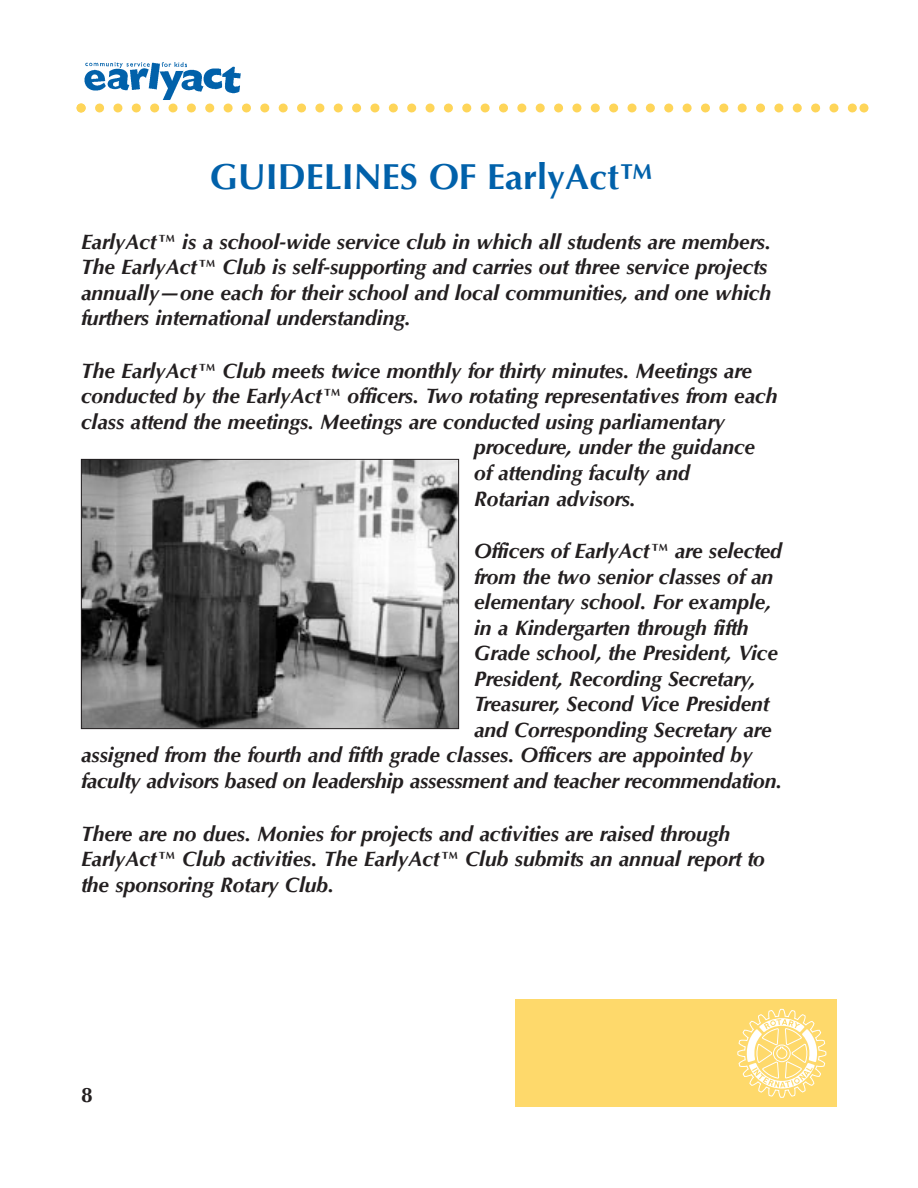
<style>
.page{position:relative;width:918px;height:1188px;background:#fff}
.page>*{position:absolute;margin:0;border:0;box-sizing:border-box;transform-origin:0 0}
.t1{font:700 36px "Optima";color:#0161aa}
.t2{font:italic 700 21px/25.5px "Optima";color:#231f20}
.t3{font:700 21px "Optima";color:#231f20}
</style>
<div class="page">
<svg style="left:76px;top:104px;width:792px;height:8px"></svg>
<img style="left:84px;top:62px;width:157px;height:38px">
<img style="left:83px;top:461px;width:374px;height:266px">
<div style="left:81px;top:459px;width:378px;height:270px;border:1px solid #231f20"></div>
<div style="left:516px;top:999px;width:321px;height:108px;background:#fed96b"></div>
<svg style="left:737px;top:1009px;width:90px;height:89px"></svg>
<div style="left:773px;top:1045px;width:18px;height:17px;border:1px solid #fff;border-radius:50%"></div>
<h1 class="t1" style="left:210px;top:156px;width:446px">GUIDELINES OF EarlyAct™</h1>
<p class="t2" style="left:81px;top:229px;width:692px">EarlyAct™ is a school-wide service club in which all students are members.<br>The EarlyAct™ Club is self-supporting and carries out three service projects annually—one each for their school and local communities, and one which furthers international understanding.</p>
<p class="t2" style="left:81px;top:358px;width:673px">The EarlyAct™ Club meets twice monthly for thirty minutes. Meetings are</p>
<p class="t2" style="left:81px;top:384px;width:698px">conducted by the EarlyAct™ officers. Two rotating representatives from each</p>
<p class="t2" style="left:81px;top:409px;width:645px">class attend the meetings. Meetings are conducted using parliamentary</p>
<p class="t2" style="left:474px;top:435px;width:283px">procedure, under the guidance</p>
<p class="t2" style="left:474px;top:460px;width:217px">of attending faculty and</p>
<p class="t2" style="left:474px;top:486px;width:163px">Rotarian advisors.</p>
<p class="t2" style="left:474px;top:538px;width:310px">Officers of EarlyAct™ are selected</p>
<p class="t2" style="left:474px;top:564px;width:301px">from the two senior classes of an</p>
<p class="t2" style="left:474px;top:589px;width:299px">elementary school. For example,</p>
<p class="t2" style="left:474px;top:615px;width:276px">in a Kindergarten through fifth</p>
<p class="t2" style="left:474px;top:640px;width:305px">Grade school, the President, Vice</p>
<p class="t2" style="left:474px;top:666px;width:283px">President, Recording Secretary,</p>
<p class="t2" style="left:474px;top:692px;width:297px">Treasurer, Second Vice President</p>
<p class="t2" style="left:474px;top:717px;width:299px">and Corresponding Secretary are</p>
<p class="t2" style="left:81px;top:743px;width:673px">assigned from the fourth and fifth grade classes. Officers are appointed by</p>
<p class="t2" style="left:81px;top:768px;width:703px">faculty advisors based on leadership assessment and teacher recommendation.</p>
<p class="t2" style="left:81px;top:821px;width:685px">There are no dues. Monies for projects and activities are raised through<br>EarlyAct™ Club activities. The EarlyAct™ Club submits an annual report to the sponsoring Rotary Club.</p>
<p class="t3" style="left:81px;top:1082px;width:13px">8</p>
</div>
